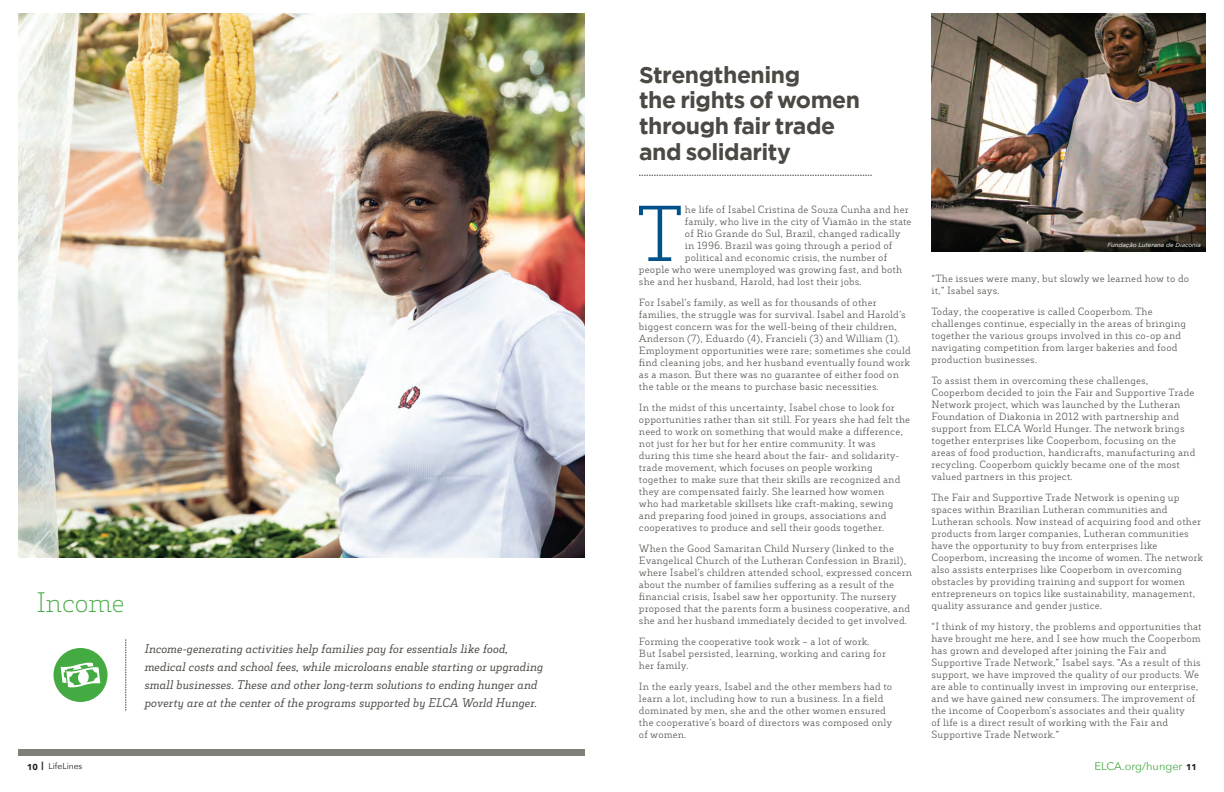
<style>
.page{position:relative;width:1224px;height:792px;background:#fff}
.page>*{position:absolute;margin:0;border:0;box-sizing:border-box;transform-origin:0 0}
.t1{font:300 75.7px "Decour";color:#01518a}
.t2{font:200 27px "Decour";letter-spacing:-.02em;color:#44aa42}
.t3{font:700 23px/26px "Gotham";letter-spacing:-.02em;color:#4c4843}
.t4{font:italic 12px/18px "Decour";letter-spacing:-.005em;color:#4c4843}
.t5{font:11px "Avenir Next";color:#44aa42}
.t6{font:300 10px/12px "Decour";letter-spacing:.015em;color:#4c4843}
.t7{font:8.5px "Avenir Next";color:#231f20}
.t8{font:italic 6px "Gotham";color:#fff}
.s1{font-weight:700}
.s2{font-weight:700;font-size:8.5px;color:#231f20}
</style>
<div class="page">
<img style="left:932px;top:14px;width:274px;height:238px">
<img style="left:18px;top:14px;width:567px;height:544px">
<div style="left:18px;top:749px;width:567px;height:7px;background:#817f7a"></div>
<svg style="left:126px;top:639px;width:1px;height:72px"></svg>
<svg style="left:639px;top:175px;width:233px;height:1px"></svg>
<div style="left:54px;top:648px;width:54px;height:54px;background:#44aa42;border-radius:50%"></div>
<svg style="left:61px;top:662px;width:39px;height:26px"></svg>
<h2 class="t2" style="left:36px;top:587px;width:91px">Income</h2>
<p class="t4" style="left:144px;top:639px;width:400px">Income-generating activities help families pay for essentials like food, medical costs and school fees, while microloans enable starting or upgrading small businesses. These and other long-term solutions to ending hunger and poverty are at the center of the programs supported by ELCA World Hunger.</p>
<p class="t7" style="left:27px;top:759px;width:57px"><span class="s1">10 |</span> LifeLines</p>
<h3 class="t3" style="left:639px;top:61px;width:223px">Strengthening<br>the rights of women through fair trade and solidarity</h3>
<h1 class="t1" style="left:636px;top:189px;width:50px">T</h1>
<p class="t6" style="left:685px;top:203px;width:225px">he life of Isabel Cristina de Souza Cunha and her</p>
<p class="t6" style="left:685px;top:215px;width:228px">family, who live in the city of Viamão in the state</p>
<p class="t6" style="left:685px;top:227px;width:217px">of Rio Grande do Sul, Brazil, changed radically</p>
<p class="t6" style="left:685px;top:239px;width:209px">in 1996. Brazil was going through a period of</p>
<p class="t6" style="left:685px;top:251px;width:204px">political and economic crisis, the number of</p>
<p class="t6" style="left:639px;top:263px;width:265px">people who were unemployed was growing fast, and both</p>
<p class="t6" style="left:639px;top:275px;width:224px">she and her husband, Harold, had lost their jobs.</p>
<p class="t6" style="left:639px;top:296px;width:273px">For Isabel’s family, as well as for thousands of other families, the struggle was for survival. Isabel and Harold’s biggest concern was for the well-being of their children, Anderson (7), Eduardo (4), Francieli (3) and William (1).<br>Employment opportunities were rare; sometimes she could find cleaning jobs, and her husband eventually found work as a mason. But there was no guarantee of either food on the table or the means to purchase basic necessities.</p>
<p class="t6" style="left:639px;top:401px;width:273px">In the midst of this uncertainty, Isabel chose to look for opportunities rather than sit still. For years she had felt the need to work on something that would make a difference, not just for her but for her entire community. It was<br>during this time she heard about the fair- and solidarity&shy;trade movement, which focuses on people working together to make sure that their skills are recognized and they are compensated fairly. She learned how women<br>who had marketable skillsets like craft-making, sewing and preparing food joined in groups, associations and cooperatives to produce and sell their goods together.</p>
<p class="t6" style="left:639px;top:542px;width:275px">When the Good Samaritan Child Nursery (linked to the Evangelical Church of the Lutheran Confession in Brazil), where Isabel’s children attended school, expressed concern about the number of families suffering as a result of the financial crisis, Isabel saw her opportunity. The nursery proposed that the parents form a business cooperative, and she and her husband immediately decided to get involved.</p>
<p class="t6" style="left:639px;top:635px;width:249px">Forming the cooperative took work – a lot of work.<br>But Isabel persisted, learning, working and caring for her family.</p>
<p class="t6" style="left:639px;top:680px;width:255px">In the early years, Isabel and the other members had to learn a lot, including how to run a business. In a field dominated by men, she and the other women ensured the cooperative’s board of directors was composed only of women.</p>
<p class="t8" style="left:1107px;top:242px;width:95px">Fundação Luterana de Diaconia</p>
<p class="t6" style="left:931px;top:272px;width:259px">“The issues were many, but slowly we learned how to do it,” Isabel says.</p>
<p class="t6" style="left:931px;top:305px;width:256px">Today, the cooperative is called Cooperbom. The challenges continue, especially in the areas of bringing together the various groups involved in this co-op and navigating competition from larger bakeries and food production businesses.</p>
<p class="t6" style="left:931px;top:374px;width:265px">To assist them in overcoming these challenges, Cooperbom decided to join the Fair and Supportive Trade Network project, which was launched by the Lutheran Foundation of Diakonia in 2012 with partnership and support from ELCA World Hunger. The network brings together enterprises like Cooperbom, focusing on the areas of food production, handicrafts, manufacturing and recycling. Cooperbom quickly became one of the most valued partners in this project.</p>
<p class="t6" style="left:931px;top:491px;width:273px">The Fair and Supportive Trade Network is opening up spaces within Brazilian Lutheran communities and Lutheran schools. Now instead of acquiring food and other products from larger companies, Lutheran communities have the opportunity to buy from enterprises like Cooperbom, increasing the income of women. The network also assists enterprises like Cooperbom in overcoming obstacles by providing training and support for women entrepreneurs on topics like sustainability, management, quality assurance and gender justice.</p>
<p class="t6" style="left:931px;top:620px;width:272px">“I think of my history, the problems and opportunities that have brought me here, and I see how much the Cooperbom has grown and developed after joining the Fair and Supportive Trade Network,” Isabel says. “As a result of this support, we have improved the quality of our products. We are able to continually invest in improving our enterprise, and we have gained new consumers. The improvement of the income of Cooperbom’s associates and their quality<br>of life is a direct result of working with the Fair and Supportive Trade Network.”</p>
<p class="t5" style="left:1095px;top:756px;width:104px">ELCA.org/hunger <span class="s2">11</span></p>
</div>
